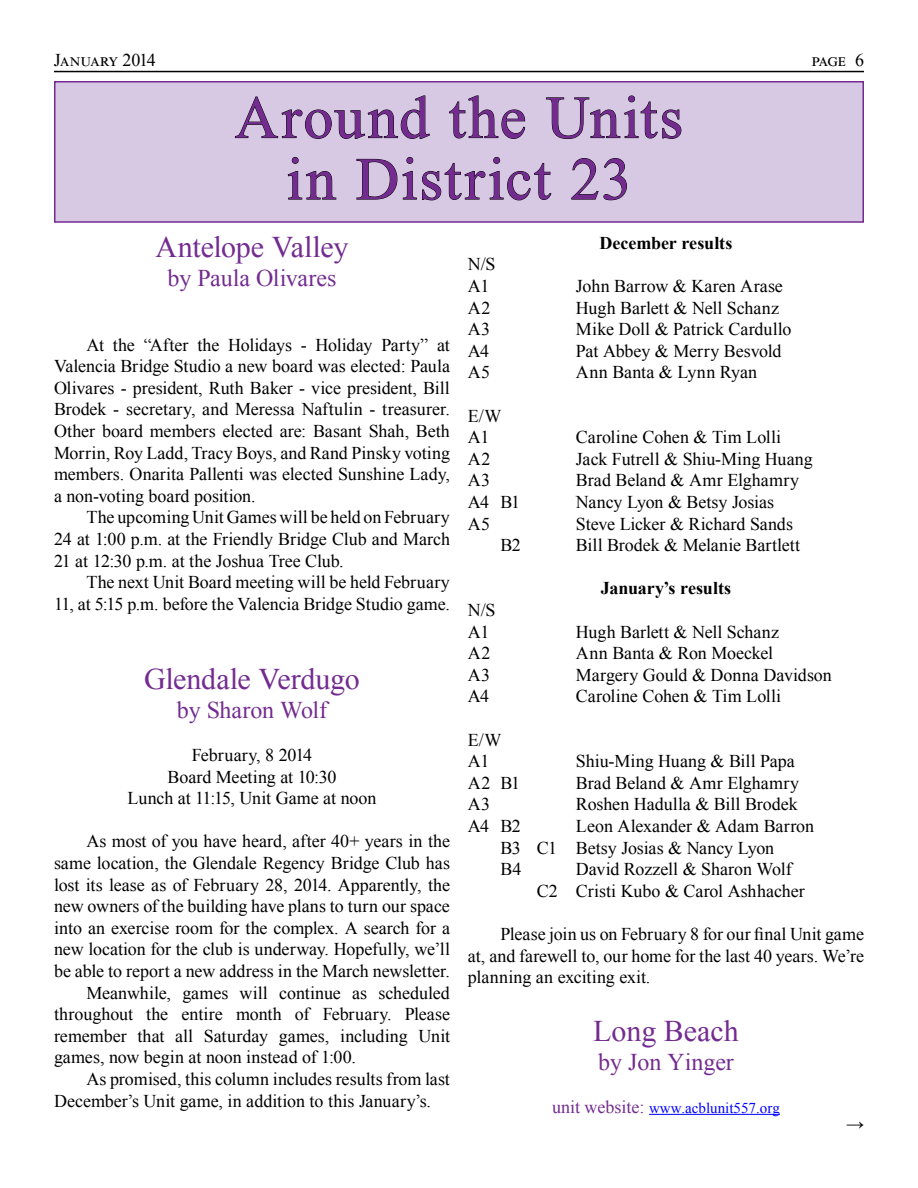
<style>
.page{position:relative;width:918px;height:1188px;background:#fff}
.page>*{position:absolute;margin:0;border:0;box-sizing:border-box;transform-origin:0 0}
.t1{font:60px/61.5px "Times New Roman";letter-spacing:.03em;color:#732b90;text-align:center}
.t2{font:30px "Times New Roman";letter-spacing:-.005em;color:#732b90}
.t3{font:24px "Times New Roman";color:#732b90}
.t4{font:18px/21.6px "Times New Roman";letter-spacing:-.005em;color:#000}
.t5{font:700 18px "Times New Roman";letter-spacing:-.005em;color:#000}
.t6{font:18px "Times New Roman";letter-spacing:.03em;color:#000}
.t7{font:15px "Times New Roman";color:#00f}
.s1{font-size:18px;color:#732b90}
</style>
<div class="page">
<hr style="left:54px;top:71px;width:810px;height:1px;background:#000">
<div style="left:55px;top:82px;width:808px;height:140px;background:#d7c9e3"></div>
<svg style="left:235px;top:95px;width:195px;height:44px"></svg>
<svg style="left:449px;top:95px;width:76px;height:44px"></svg>
<svg style="left:546px;top:95px;width:136px;height:44px"></svg>
<svg style="left:288px;top:157px;width:49px;height:43px"></svg>
<svg style="left:356px;top:157px;width:196px;height:44px"></svg>
<svg style="left:571px;top:158px;width:56px;height:43px"></svg>
<div style="left:54px;top:81px;width:810px;height:142px;border:2px solid #732b90"></div>
<hr style="left:649px;top:1114px;width:131px;height:1px;background:#00f">
<p class="t6" style="left:54px;top:48px;width:103px">January 2014</p>
<p class="t4" style="left:812px;top:49px;width:54px">page 6</p>
<h1 class="t1" style="left:235px;top:85px;width:450px">Around the Units in District 23</h1>
<h2 class="t2" style="left:156px;top:226px;width:194px">Antelope Valley</h2>
<h3 class="t3" style="left:167px;top:261px;width:171px">by Paula Olivares</h3>
<p class="t5" style="left:600px;top:230px;width:134px">December results</p>
<p class="t4" style="left:468px;top:253px;width:29px">N/S<br>A1</p>
<p class="t4" style="left:576px;top:275px;width:208px">John Barrow &amp; Karen Arase</p>
<p class="t4" style="left:54px;top:333px;width:398px;text-align:justify;text-indent:32px">At the “After the Holidays - Holiday Party” at Valencia Bridge Studio a new board was elected: Paula Olivares - president, Ruth Baker - vice president, Bill Brodek - secretary, and Meressa Naftulin - treasurer.<br>Other board members elected are: Basant Shah, Beth Morrin, Roy Ladd, Tracy Boys, and Rand Pinsky voting members. Onarita Pallenti was elected Sunshine Lady, a non-voting board position.</p>
<p class="t4" style="left:54px;top:506px;width:398px;text-align:justify;text-indent:32px">The upcoming Unit Games will be held on February 24 at 1:00 p.m. at the Friendly Bridge Club and March 21 at 12:30 p.m. at the Joshua Tree Club.</p>
<p class="t4" style="left:54px;top:571px;width:398px;text-align:right">The next Unit Board meeting will be held February<br>11, at 5:15 p.m. before the Valencia Bridge Studio game.</p>
<h2 class="t2" style="left:144px;top:658px;width:217px">Glendale Verdugo</h2>
<h3 class="t3" style="left:177px;top:693px;width:152px">by Sharon Wolf</h3>
<p class="t4" style="left:128px;top:744px;width:250px;text-align:center">February, 8 2014<br>Board Meeting at 10:30<br>Lunch at 11:15, Unit Game at noon</p>
<p class="t4" style="left:86px;top:830px;width:365px">As most of you have heard, after 40+ years in the</p>
<p class="t4" style="left:54px;top:852px;width:398px">same location, the Glendale Regency Bridge Club has</p>
<p class="t4" style="left:54px;top:873px;width:398px">lost its lease as of February 28, 2014. Apparently, the</p>
<p class="t4" style="left:54px;top:895px;width:397px">new owners of the building have plans to turn our space</p>
<p class="t4" style="left:54px;top:916px;width:398px">into an exercise room for the complex. A search for a</p>
<p class="t4" style="left:54px;top:938px;width:398px">new location for the club is underway. Hopefully, we’ll</p>
<p class="t4" style="left:54px;top:960px;width:397px">be able to report a new address in the March newsletter.</p>
<p class="t4" style="left:86px;top:981px;width:365px">Meanwhile, games will continue as scheduled</p>
<p class="t4" style="left:54px;top:1003px;width:398px">throughout the entire month of February. Please</p>
<p class="t4" style="left:54px;top:1024px;width:398px">remember that all Saturday games, including Unit</p>
<p class="t4" style="left:54px;top:1046px;width:303px">games, now begin at noon instead of 1:00.</p>
<p class="t4" style="left:86px;top:1068px;width:365px">As promised, this column includes results from last</p>
<p class="t4" style="left:54px;top:1089px;width:379px">December’s Unit game, in addition to this January’s.</p>
<p class="t4" style="left:468px;top:296px;width:24px">A2</p>
<p class="t4" style="left:576px;top:296px;width:205px">Hugh Barlett &amp; Nell Schanz</p>
<p class="t4" style="left:468px;top:318px;width:24px">A3</p>
<p class="t4" style="left:576px;top:318px;width:217px">Mike Doll &amp; Patrick Cardullo</p>
<p class="t4" style="left:468px;top:339px;width:23px">A4</p>
<p class="t4" style="left:576px;top:339px;width:207px">Pat Abbey &amp; Merry Besvold</p>
<p class="t4" style="left:468px;top:361px;width:24px">A5</p>
<p class="t4" style="left:576px;top:361px;width:183px">Ann Banta &amp; Lynn Ryan</p>
<p class="t4" style="left:468px;top:404px;width:35px">E/W<br>A1</p>
<p class="t4" style="left:576px;top:426px;width:207px">Caroline Cohen &amp; Tim Lolli</p>
<p class="t4" style="left:468px;top:447px;width:24px">A2</p>
<p class="t4" style="left:576px;top:447px;width:238px">Jack Futrell &amp; Shiu-Ming Huang</p>
<p class="t4" style="left:468px;top:469px;width:24px">A3</p>
<p class="t4" style="left:576px;top:469px;width:225px">Brad Beland &amp; Amr Elghamry</p>
<p class="t4" style="left:468px;top:491px;width:54px">A4 B1</p>
<p class="t4" style="left:576px;top:491px;width:200px">Nancy Lyon &amp; Betsy Josias</p>
<p class="t4" style="left:468px;top:512px;width:24px">A5</p>
<p class="t4" style="left:576px;top:512px;width:219px">Steve Licker &amp; Richard Sands</p>
<p class="t4" style="left:500px;top:534px;width:22px">B2</p>
<p class="t4" style="left:576px;top:534px;width:226px">Bill Brodek &amp; Melanie Bartlett</p>
<p class="t5" style="left:601px;top:575px;width:132px">January’s results</p>
<p class="t4" style="left:468px;top:599px;width:29px">N/S<br>A1</p>
<p class="t4" style="left:576px;top:620px;width:205px">Hugh Barlett &amp; Nell Schanz</p>
<p class="t4" style="left:468px;top:642px;width:24px">A2</p>
<p class="t4" style="left:576px;top:642px;width:199px">Ann Banta &amp; Ron Moeckel</p>
<p class="t4" style="left:468px;top:663px;width:24px">A3</p>
<p class="t4" style="left:576px;top:663px;width:257px">Margery Gould &amp; Donna Davidson</p>
<p class="t4" style="left:468px;top:685px;width:23px">A4</p>
<p class="t4" style="left:576px;top:685px;width:207px">Caroline Cohen &amp; Tim Lolli</p>
<p class="t4" style="left:468px;top:728px;width:35px">E/W<br>A1</p>
<p class="t4" style="left:576px;top:750px;width:220px">Shiu-Ming Huang &amp; Bill Papa</p>
<p class="t4" style="left:468px;top:771px;width:54px">A2 B1</p>
<p class="t4" style="left:576px;top:771px;width:225px">Brad Beland &amp; Amr Elghamry</p>
<p class="t4" style="left:468px;top:793px;width:24px">A3</p>
<p class="t4" style="left:576px;top:793px;width:223px">Roshen Hadulla &amp; Bill Brodek</p>
<p class="t4" style="left:468px;top:815px;width:54px">A4 B2</p>
<p class="t4" style="left:500px;top:815px;width:315px;text-indent:76px">Leon Alexander &amp; Adam Barron<br>B3 C1 Betsy Josias &amp; Nancy Lyon<br>B4</p>
<p class="t4" style="left:537px;top:858px;width:269px;text-indent:39px">David Rozzell &amp; Sharon Wolf<br>C2 Cristi Kubo &amp; Carol Ashhacher</p>
<p class="t4" style="left:468px;top:923px;width:398px;text-align:justify;text-indent:32px">Please join us on February 8 for our final Unit game at, and farewell to, our home for the last 40 years. We’re planning an exciting exit.</p>
<h2 class="t2" style="left:593px;top:1010px;width:147px">Long Beach</h2>
<h3 class="t3" style="left:598px;top:1045px;width:137px">by Jon Yinger</h3>
<p class="t7" style="left:552px;top:1097px;width:229px"><span class="s1">unit website:</span> www.acblunit557.org</p>
<p class="t4" style="left:846px;top:1113px;width:19px">→</p>
</div>
